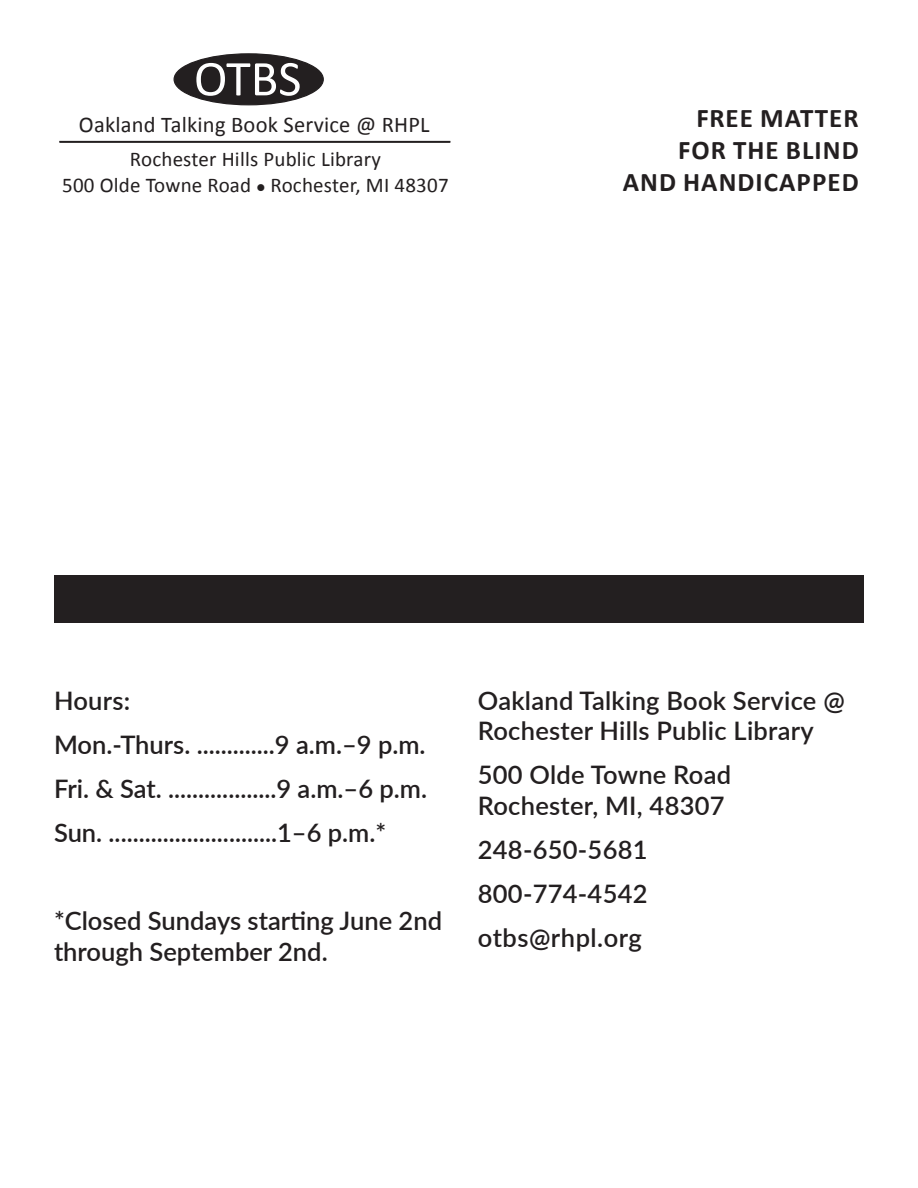
<style>
.page{position:relative;width:918px;height:1188px;background:#fff}
.page>*{position:absolute;margin:0;border:0;box-sizing:border-box;transform-origin:0 0}
.t1{font:50.55px "Calibri";color:#fff}
.Paragraph_Style_1{font:700 27px "Calibri";letter-spacing:.04em;color:#231f20}
.Headline_1{font:600 25.5px/30.6px "Lato";letter-spacing:.01em;color:#231f20}
.t2{font:22.5px "Calibri";letter-spacing:.01em;color:#231f20}
.t3{font:21px "Calibri";letter-spacing:.01em;color:#231f20}
</style>
<div class="page">
<svg style="left:60px;top:141px;width:390px;height:1px"></svg>
<div style="left:60px;top:142px;width:390px;height:1px;border:1px solid #231f20"></div>
<div style="left:174px;top:54px;width:149px;height:51px;background:#231f20;border-radius:50%"></div>
<div style="left:174px;top:53px;width:150px;height:52px;border:1px solid #231f20;border-radius:50%"></div>
<div style="left:54px;top:575px;width:810px;height:48px;background:#231f20"></div>
<p class="t1" style="left:194px;top:43px;width:109px">OTBS</p>
<p class="t2" style="left:79px;top:109px;width:352px">Oakland Talking Book Service @ RHPL</p>
<p class="t3" style="left:130px;top:145px;width:252px">Rochester Hills Public Library</p>
<p class="t3" style="left:62px;top:170px;width:388px">500 Olde Towne Road ● Rochester, MI 48307</p>
<p class="Paragraph_Style_1" style="left:696px;top:99px;width:164px">FREE MATTER</p>
<p class="Paragraph_Style_1" style="left:678px;top:131px;width:182px">FOR THE BLIND</p>
<p class="Paragraph_Style_1" style="left:623px;top:163px;width:237px">AND HANDICAPPED</p>
<p class="Headline_1" style="left:54px;top:684px;width:78px">Hours:</p>
<p class="Headline_1" style="left:54px;top:728px;width:373px">Mon.-Thurs. .............9 a.m.–9 p.m.</p>
<p class="Headline_1" style="left:54px;top:772px;width:375px">Fri. &amp; Sat. ..................9 a.m.–6 p.m.</p>
<p class="Headline_1" style="left:54px;top:816px;width:334px">Sun. ............................1–6 p.m.*</p>
<p class="Headline_1" style="left:54px;top:904px;width:390px">*Closed Sundays starting June 2nd through September 2nd.</p>
<p class="Headline_1" style="left:478px;top:684px;width:368px">Oakland Talking Book Service @<br>Rochester Hills Public Library</p>
<p class="Headline_1" style="left:478px;top:759px;width:255px">500 Olde Towne Road</p>
<p class="Headline_1" style="left:478px;top:789px;width:248px">Rochester, MI, 48307</p>
<p class="Headline_1" style="left:478px;top:833px;width:171px">248-650-5681</p>
<p class="Headline_1" style="left:478px;top:877px;width:171px">800-774-4542</p>
<p class="Headline_1" style="left:478px;top:922px;width:166px">otbs@rhpl.org</p>
</div>
